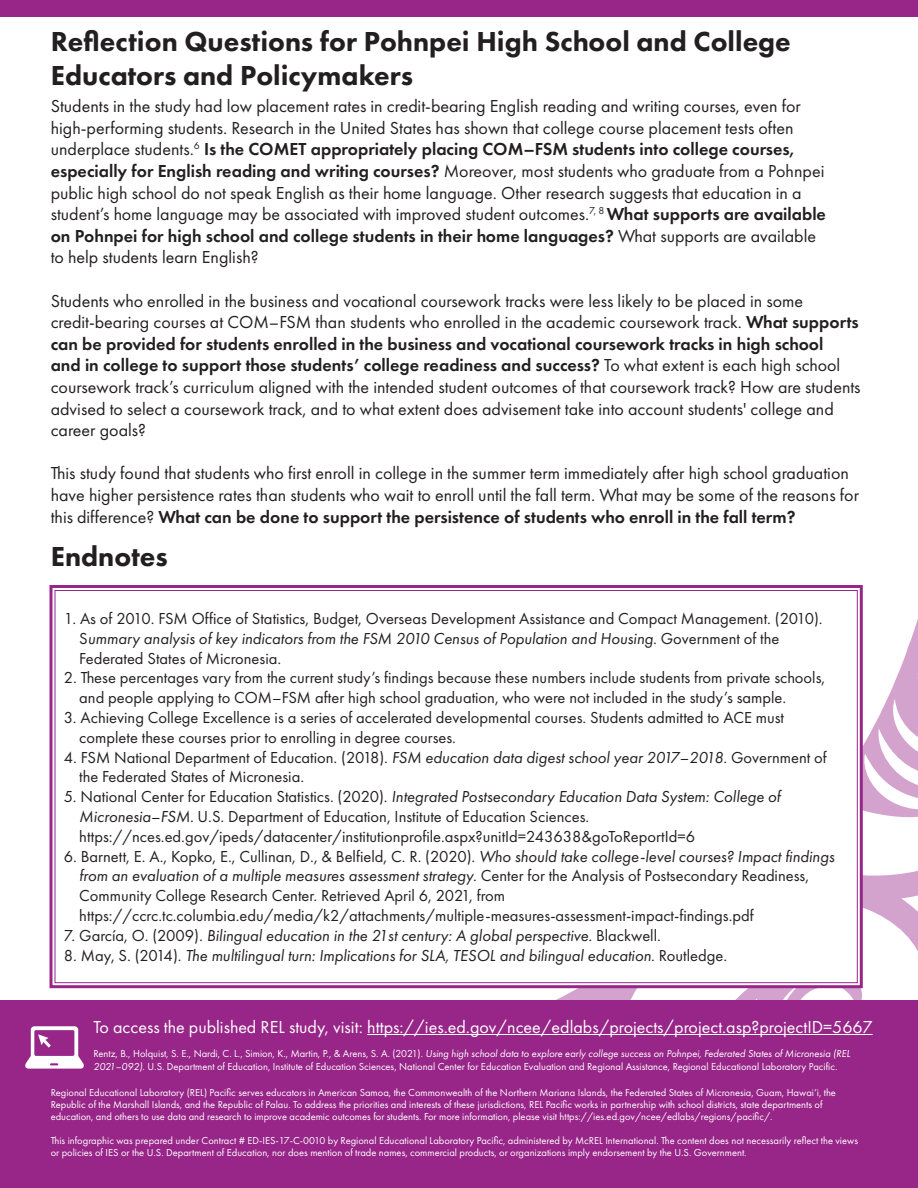
<style>
.page{position:relative;width:918px;height:1188px;background:#fff}
.page>*{position:absolute;margin:0;border:0;box-sizing:border-box;transform-origin:0 0}
.H1{font:800 28.5px "Futura PT";color:#231f20}
.P_with_bold{font:18px/21.6px "Futura PT";color:#231f20}
.P_with_bold-2{font:600 18px "Futura PT";color:#231f20}
.t1{font:18px "Futura PT";color:#fff}
.t2{font:16.5px/19.8px "Futura PT";color:#231f20}
.t3{font:italic 16.5px "Futura PT";color:#231f20}
.P_statement{font:10.5px/12.6px "Futura PT";color:#fff}
.s1{font-weight:400}
.s2{font-weight:600}
.s3{font-style:italic}
.s4{font-style:normal}
</style>
<div class="page">
<svg style="left:48px;top:619px;width:870px;height:382px"></svg>
<div style="left:0;top:1001px;width:918px;height:187px;background:#982588"></div>
<hr style="left:367px;top:1034px;width:506px;height:1px;background:#fff">
<div style="left:0;top:0;width:918px;height:16px;background:#982588"></div>
<svg style="left:48px;top:585px;width:816px;height:405px"></svg>
<svg style="left:25px;top:1026px;width:59px;height:43px"></svg>
<p class="H1" style="left:51px;top:23px;width:742px">Reflection Questions for Pohnpei High School and College</p>
<p class="H1" style="left:51px;top:57px;width:364px">Educators and Policymakers</p>
<p class="P_with_bold" style="left:51px;top:95px;width:752px">Students in the study had low placement rates in credit-bearing English reading and writing courses, even for high-performing students. Research in the United States has shown that college course placement tests often</p>
<p class="P_with_bold-2" style="left:51px;top:138px;width:745px"><span class="s1">underplace students.</span><sup>6</sup> Is the COMET appropriately placing COM–FSM students into college courses,</p>
<p class="P_with_bold-2" style="left:51px;top:160px;width:775px">especially for English reading and writing courses? <span class="s1">Moreover, most students who graduate from a Pohnpei</span></p>
<p class="P_with_bold" style="left:51px;top:182px;width:752px">public high school do not speak English as their home language. Other research suggests that education in a</p>
<p class="P_with_bold" style="left:51px;top:203px;width:777px">student’s home language may be associated with improved student outcomes.<sup>7,</sup> <sup>8</sup> <span class="s2">What supports are available</span></p>
<p class="P_with_bold-2" style="left:51px;top:224px;width:767px">on Pohnpei for high school and college students in their home languages? <span class="s1">What supports are available</span></p>
<p class="P_with_bold" style="left:51px;top:246px;width:209px">to help students learn English?</p>
<p class="P_with_bold" style="left:51px;top:290px;width:754px">Students who enrolled in the business and vocational coursework tracks were less likely to be placed in some</p>
<p class="P_with_bold" style="left:51px;top:311px;width:811px">credit-bearing courses at COM–FSM than students who enrolled in the academic coursework track. <span class="s2">What supports can be provided for students enrolled in the business and vocational coursework tracks in high school<br>and in college to support those students’ college readiness and success?</span> To what extent is each high school coursework track’s curriculum aligned with the intended student outcomes of that coursework track? How are students advised to select a coursework track, and to what extent does advisement take into account students' college and career goals?</p>
<p class="P_with_bold" style="left:51px;top:462px;width:810px">This study found that students who first enroll in college in the summer term immediately after high school graduation have higher persistence rates than students who wait to enroll until the fall term. What may be some of the reasons for this difference? <span class="s2">What can be done to support the persistence of students who enroll in the fall term?</span></p>
<p class="H1" style="left:51px;top:538px;width:119px">Endnotes</p>
<p class="t2" style="left:79px;top:609px;width:745px;text-indent:-15px">1. As of 2010. FSM Office of Statistics, Budget, Overseas Development Assistance and Compact Management. (2010).<br>S<span class="s3">ummary analysis of key indicators from the FSM 2010 Census of Population and Housing</span>. Government of the</p>
<p class="t2" style="left:79px;top:648px;width:203px">Federated States of Micronesia.</p>
<p class="t2" style="left:64px;top:668px;width:763px">2. These percentages vary from the current study’s findings because these numbers include students from private schools,</p>
<p class="t2" style="left:79px;top:688px;width:709px">and people applying to COM–FSM after high school graduation, who were not included in the study’s sample.</p>
<p class="t2" style="left:64px;top:708px;width:722px">3. Achieving College Excellence is a series of accelerated developmental courses. Students admitted to ACE must</p>
<p class="t2" style="left:79px;top:727px;width:378px">complete these courses prior to enrolling in degree courses.</p>
<p class="t2" style="left:64px;top:747px;width:764px">4. FSM National Department of Education. (2018). <span class="s3">FSM education data digest school year 2017</span>–<span class="s3">2018</span>. Government of</p>
<p class="t2" style="left:79px;top:767px;width:226px">the Federated States of Micronesia.</p>
<p class="t3" style="left:64px;top:787px;width:718px"><span class="s4">5. National Center for Education Statistics. (2020).</span> Integrated Postsecondary Education Data System: College of</p>
<p class="t2" style="left:79px;top:807px;width:512px"><span class="s3">Micronesia</span>–<span class="s3">FSM.</span> U.S. Department of Education, Institute of Education Sciences.</p>
<p class="t2" style="left:79px;top:826px;width:617px">https://nces.ed.gov/ipeds/datacenter/institutionprofile.aspx?unitId=243638&amp;goToReportId=6</p>
<p class="t2" style="left:64px;top:846px;width:772px">6. Barnett, E. A., Kopko, E., Cullinan, D., &amp; Belfield, C. R. (2020). <span class="s3">Who should take college-level courses? Impact findings</span></p>
<p class="t3" style="left:79px;top:866px;width:731px">from an evaluation of a multiple measures assessment strategy<span class="s4">. Center for the Analysis of Postsecondary Readiness,</span></p>
<p class="t2" style="left:79px;top:886px;width:427px">Community College Research Center. Retrieved April 6, 2021, from</p>
<p class="t2" style="left:79px;top:906px;width:676px">https://ccrc.tc.columbia.edu/media/k2/attachments/multiple-measures-assessment-impact-findings.pdf</p>
<p class="t3" style="left:64px;top:926px;width:598px"><span class="s4">7. García, O. (2009).</span> Bilingual education in the 21st century: A global perspective. <span class="s4">Blackwell.</span></p>
<p class="t3" style="left:64px;top:945px;width:665px"><span class="s4">8. May, S. (2014).</span> The multilingual turn: Implications for SLA, TESOL and bilingual education<span class="s4">. Routledge.</span></p>
<h3 class="t1" style="left:93px;top:1016px;width:781px">To access the published REL study, visit: https://ies.ed.gov/ncee/edlabs/projects/project.asp?projectID=5667</h3>
<h3 class="P_statement" style="left:93px;top:1047px;width:758px">Rentz, B., Holquist, S. E., Nardi, C. L., Simion, K., Martin, P., &amp; Arens, S. A. (2021). <span class="s3">Using high school data to explore early college success on Pohnpei, Federated States of Micronesia (REL<br>2021–092)</span>. U.S. Department of Education, Institute of Education Sciences, National Center for Education Evaluation and Regional Assistance, Regional Educational Laboratory Pacific.</h3>
<h3 class="P_statement" style="left:51px;top:1086px;width:787px">Regional Educational Laboratory (REL) Pacific serves educators in American Samoa, the Commonwealth of the Northern Mariana Islands, the Federated States of Micronesia, Guam, Hawai‘i, the</h3>
<h3 class="P_statement" style="left:51px;top:1098px;width:773px">Republic of the Marshall Islands, and the Republic of Palau. To address the priorities and interests of these jurisdictions, REL Pacific works in partnership with school districts, state departments of</h3>
<h3 class="P_statement" style="left:51px;top:1110px;width:723px">education, and others to use data and research to improve academic outcomes for students. For more information, please visit https://ies.ed.gov/ncee/edlabs/regions/pacific/.</h3>
<h3 class="P_statement" style="left:51px;top:1134px;width:809px">This infographic was prepared under Contract # ED-IES-17-C-0010 by Regional Educational Laboratory Pacific, administered by McREL International. The content does not necessarily reflect the views</h3>
<h3 class="P_statement" style="left:51px;top:1146px;width:698px">or policies of IES or the U.S. Department of Education, nor does mention of trade names, commercial products, or organizations imply endorsement by the U.S. Government.</h3>
</div>
